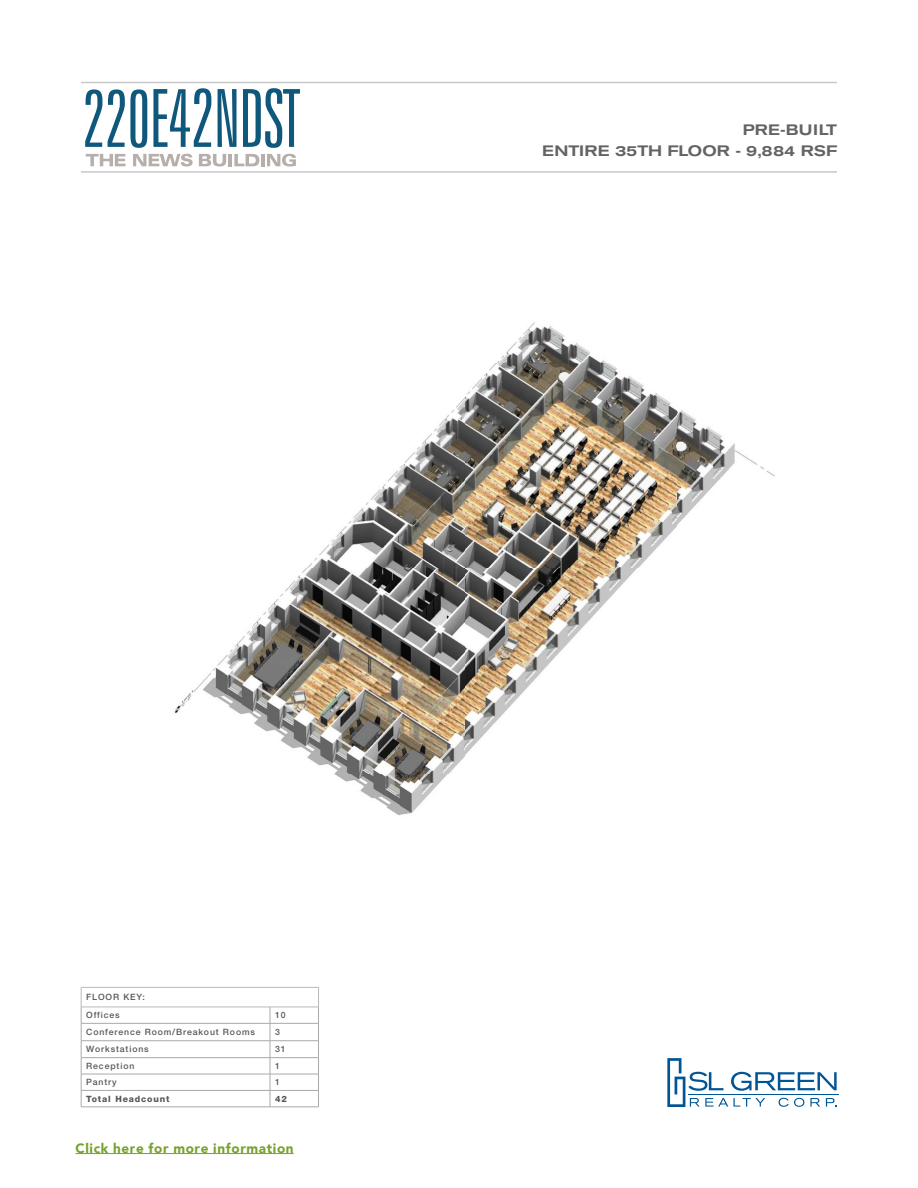
<style>
.page{position:relative;width:918px;height:1188px;background:#fff}
.page>*{position:absolute;margin:0;border:0;box-sizing:border-box;transform-origin:0 0}
.t1{font:500 expanded 15px "Akzidenz Grotesk BE";letter-spacing:.01em;color:#636366}
.t2{font:500 expanded 15px "Akzidenz Grotesk BE";letter-spacing:.03em;color:#636366}
.t3{font:900 13.5px "Avenir";letter-spacing:.045em;color:#78a22d}
.t4{font:500 8.7px "Helvetica Neue LT Std";letter-spacing:.1em;color:#57585a}
.t5{font:800 8.7px "Helvetica Neue LT Std";letter-spacing:.1em;color:#57585a}
</style>
<div class="page">
<hr style="left:81px;top:171px;width:756px;height:2px;background:#c7c8ca">
<hr style="left:81px;top:82px;width:756px;height:1px;background:#c7c8ca">
<svg style="left:667px;top:1058px;width:170px;height:49px"></svg>
<hr style="left:688px;top:1094px;width:150px;height:1px;background:#005595">
<svg style="left:86px;top:154px;width:40px;height:12px"></svg>
<svg style="left:133px;top:154px;width:60px;height:12px"></svg>
<svg style="left:199px;top:154px;width:60px;height:12px"></svg>
<hr style="left:261px;top:154px;width:4px;height:12px;background:#b6afac">
<svg style="left:267px;top:154px;width:29px;height:12px"></svg>
<svg style="left:218px;top:89px;width:19px;height:58px"></svg>
<svg style="left:85px;top:89px;width:17px;height:58px"></svg>
<svg style="left:108px;top:89px;width:39px;height:59px"></svg>
<svg style="left:153px;top:88px;width:58px;height:59px"></svg>
<svg style="left:243px;top:88px;width:57px;height:60px"></svg>
<hr style="left:76px;top:1153px;width:218px;height:1px;background:#78a22d">
<img style="left:174px;top:624px;width:80px;height:93px">
<img style="left:254px;top:396px;width:212px;height:419px">
<img style="left:466px;top:322px;width:212px;height:432px">
<img style="left:678px;top:410px;width:97px;height:114px">
<hr style="left:81px;top:1107px;width:189px;height:1px;background:#a8a9ad">
<hr style="left:270px;top:1107px;width:49px;height:1px;background:#a8a9ad">
<svg style="left:81px;top:987px;width:238px;height:120px"></svg>
<hr style="left:81px;top:1007px;width:189px;height:1px;background:#b8b9bc">
<hr style="left:270px;top:1007px;width:49px;height:1px;background:#b8b9bc">
<p class="t2" style="left:743px;top:121px;width:96px">PRE-BUILT</p>
<p class="t1" style="left:542px;top:142px;width:296px">ENTIRE 35TH FLOOR - 9,884 RSF</p>
<p class="t4" style="left:86px;top:992px;width:60px">FLOOR KEY:</p>
<p class="t4" style="left:86px;top:1010px;width:35px">Offices</p>
<p class="t4" style="left:275px;top:1010px;width:12px">10</p>
<p class="t4" style="left:86px;top:1026px;width:170px">Conference Room/Breakout Rooms</p>
<p class="t4" style="left:275px;top:1026px;width:6px">3</p>
<p class="t4" style="left:86px;top:1044px;width:64px">Workstations</p>
<p class="t4" style="left:275px;top:1044px;width:12px">31</p>
<p class="t4" style="left:86px;top:1061px;width:50px">Reception</p>
<p class="t4" style="left:275px;top:1061px;width:6px">1</p>
<p class="t4" style="left:86px;top:1077px;width:32px">Pantry</p>
<p class="t4" style="left:275px;top:1077px;width:6px">1</p>
<p class="t5" style="left:86px;top:1093px;width:85px">Total Headcount</p>
<p class="t5" style="left:275px;top:1093px;width:13px">42</p>
<h2 class="t3" style="left:76px;top:1136px;width:220px">Click here for more information</h2>
</div>
